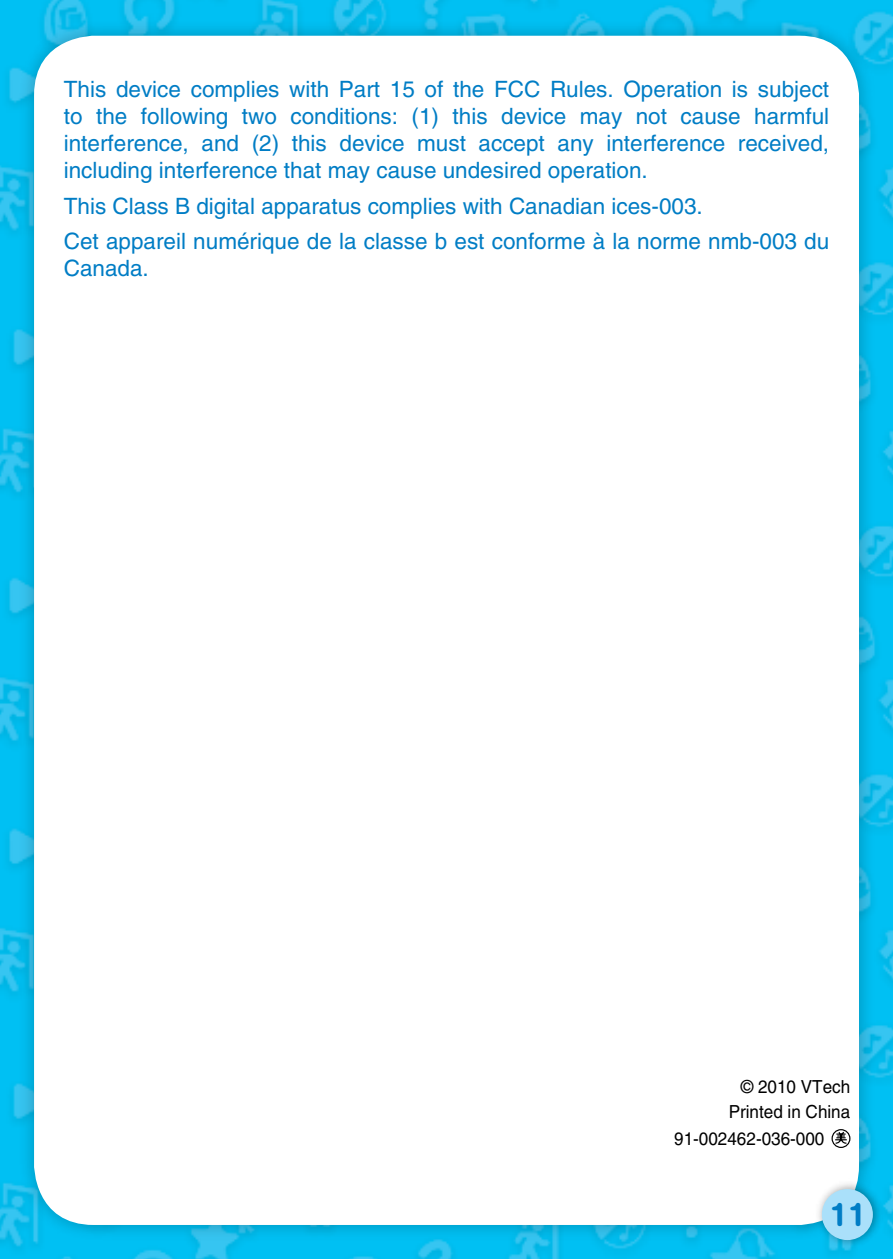
<style>
.page{position:relative;width:893px;height:1259px;background:#fff}
.page>*{position:absolute;margin:0;border:0;box-sizing:border-box;transform-origin:0 0}
.t1{font:500 33px "AG Book Rounded";color:#007dc5}
.t2{font:22.5px/27px "Helvetica";color:#007dc5;text-align:justify}
.t3{font:18px/24.9px "Helvetica";color:#000;text-align:right;scale:.95 1}
</style>
<div class="page">
<img style="left:0;top:0;width:893px;height:1259px">
<div style="left:16px;top:15px;width:863px;height:1229px;background:#000;opacity:.25"></div>
<div style="left:34px;top:36px;width:825px;height:1189px;background:#fff;border-radius:60px"></div>
<div style="left:813px;top:1178px;width:72px;height:73px;background:#000;opacity:.4"></div>
<div style="left:822px;top:1189px;width:51px;height:51px;background:#aae0fa;border-radius:50%"></div>
<svg style="left:834px;top:1130px;width:14px;height:14px"></svg>
<div style="left:831px;top:1129px;width:19px;height:19px;border:1px solid #000;border-radius:50%"></div>
<p class="t2" style="left:64px;top:76px;width:767px">This device complies with Part 15 of the FCC Rules. Operation is subject to the following two conditions: (1) this device may not cause harmful interference, and (2) this device must accept any interference received, including interference that may cause undesired operation.</p>
<p class="t2" style="left:64px;top:188px;width:767px;line-height:35.4px">This Class B digital apparatus complies with Canadian ices-003.<br>Cet appareil numérique de la classe b est conforme à la norme nmb-003 du</p>
<p class="t2" style="left:64px;top:255px;width:87px">Canada.</p>
<p class="t3" style="left:729px;top:1074px;width:130px">© 2010 VTech<br>Printed in China</p>
<p class="t3" style="left:674px;top:1126px;width:160px">91-002462-036-000</p>
<h1 class="t1" style="left:829px;top:1195px;width:39px">11</h1>
</div>
